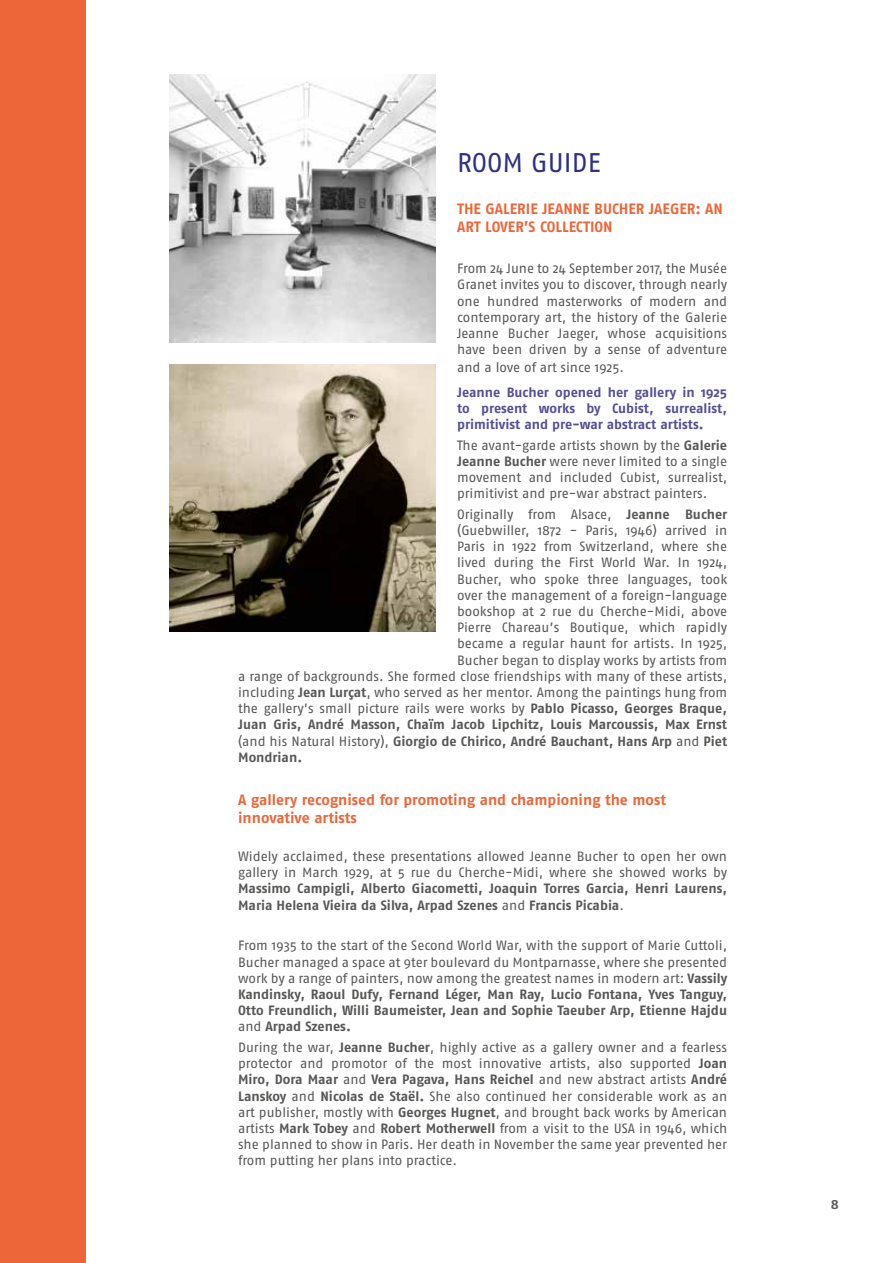
<style>
.page{position:relative;width:893px;height:1263px;background:#fff}
.page>*{position:absolute;margin:0;border:0;box-sizing:border-box;transform-origin:0 0}
.t1{font:27px "Fago No";color:#2f3081}
.t2{font:15px/18px "Fago No Bold Lf";color:#ec663a}
.t3{font:13.5px/16.2px "Fago No";letter-spacing:-.005em;color:#575756;text-align:justify}
.t4{font:700 13.5px/16.2px "Fago No";color:#575756}
.t5{font:700 13.5px/16.2px "Fago No";color:#544e95;text-align:justify}
.t6{font:13.5px "Fago No Bold Lf";color:#575756}
.s1{font-family:"Fago No Bold Lf"}
.s2{font-weight:700}
.s3{font-weight:400}
</style>
<div class="page">
<img style="left:169px;top:364px;width:267px;height:267px">
<img style="left:169px;top:75px;width:267px;height:267px">
<div style="left:0;top:0;width:85px;height:1263px;background:#ec663a"></div>
<h1 class="t1" style="left:457px;top:147px;width:145px">ROOM GUIDE</h1>
<p class="t2" style="left:457px;top:200px;width:267px">THE GALERIE JEANNE BUCHER JAEGER: AN<br>ART LOVER’S COLLECTION</p>
<p class="t3" style="left:457px;top:260px;width:272px">From 24 June to 24 September 2017, the Musée Granet invites you to discover, through nearly one hundred masterworks of modern and contemporary art, the history of the Galerie Jeanne Bucher Jaeger, whose acquisitions have been driven by a sense of adventure</p>
<p class="t3" style="left:457px;top:359px;width:168px">and a love of art since 1925.</p>
<p class="t5" style="left:457px;top:384px;width:272px">Jeanne Bucher opened her gallery in 1925 to present works by Cubist, surrealist, primitivist and pre-war abstract artists.</p>
<p class="t3" style="left:457px;top:437px;width:271px">The avant-garde artists shown by the <span class="s1">Galerie Jeanne Bucher</span> were never limited to a single movement and included Cubist, surrealist, primitivist and pre-war abstract painters.</p>
<p class="t3" style="left:457px;top:506px;width:272px">Originally from Alsace, <span class="s2">Jeanne Bucher</span></p>
<p class="t3" style="left:457px;top:522px;width:272px">(Guebwiller, 1872 - Paris, 1946) arrived in</p>
<p class="t3" style="left:457px;top:538px;width:272px">Paris in 1922 from Switzerland, where she</p>
<p class="t3" style="left:457px;top:554px;width:271px">lived during the First World War. In 1924,</p>
<p class="t3" style="left:457px;top:571px;width:272px">Bucher, who spoke three languages, took</p>
<p class="t3" style="left:457px;top:587px;width:271px">over the management of a foreign-language</p>
<p class="t3" style="left:457px;top:603px;width:272px">bookshop at 2 rue du Cherche-Midi, above</p>
<p class="t3" style="left:457px;top:619px;width:272px">Pierre Chareau’s Boutique, which rapidly</p>
<p class="t3" style="left:457px;top:635px;width:272px">became a regular haunt for artists. In 1925,</p>
<p class="t3" style="left:457px;top:652px;width:272px">Bucher began to display works by artists from</p>
<p class="t3" style="left:238px;top:668px;width:491px">a range of backgrounds. She formed close friendships with many of these artists,</p>
<p class="t3" style="left:238px;top:684px;width:491px">including <span class="s2">Jean Lurçat</span>, who served as her mentor. Among the paintings hung from</p>
<p class="t3" style="left:238px;top:700px;width:490px">the gallery’s small picture rails were works by <span class="s2">Pablo Picasso, Georges Braque,</span></p>
<p class="t4" style="left:238px;top:716px;width:490px">Juan Gris, André Masson, Chaïm Jacob Lipchitz, Louis Marcoussis, Max Ernst</p>
<p class="t4" style="left:238px;top:732px;width:490px"><span class="s3">(and his Natural History),</span> Giorgio de Chirico, André Bauchant, Hans Arp <span class="s3">and</span> Piet</p>
<p class="t4" style="left:238px;top:749px;width:66px">Mondrian.</p>
<p class="t2" style="left:238px;top:790px;width:429px">A gallery recognised for promoting and championing the most innovative artists</p>
<p class="t3" style="left:238px;top:848px;width:491px">Widely acclaimed, these presentations allowed Jeanne Bucher to open her own gallery in March 1929, at 5 rue du Cherche-Midi, where she showed works by</p>
<p class="t4" style="left:238px;top:880px;width:491px">Massimo Campigli, Alberto Giacometti, Joaquin Torres Garcia, Henri Laurens,<br>Maria Helena Vieira da Silva, Arpad Szenes <span class="s3">and</span> Francis Picabia<span class="s3">.</span></p>
<p class="t3" style="left:238px;top:937px;width:491px">From 1935 to the start of the Second World War, with the support of Marie Cuttoli, Bucher managed a space at 9ter boulevard du Montparnasse, where she presented work by a range of painters, now among the greatest names in modern art: <span class="s2">Vassily Kandinsky, Raoul Dufy, Fernand Léger, Man Ray, Lucio Fontana, Yves Tanguy, Otto Freundlich, Willi Baumeister, Jean and Sophie Taeuber Arp, Etienne Hajdu </span>and <span class="s2">Arpad Szenes.</span></p>
<p class="t3" style="left:238px;top:1039px;width:491px">During the war, <span class="s2">Jeanne Bucher</span>, highly active as a gallery owner and a fearless protector and promotor of the most innovative artists, also supported <span class="s2">Joan Miro, Dora Maar</span> and <span class="s2">Vera Pagava, Hans Reichel</span> and new abstract artists <span class="s2">André Lanskoy</span> and <span class="s2">Nicolas de Staël.</span> She also continued her considerable work as an art publisher, mostly with <span class="s2">Georges Hugnet</span>, and brought back works by American artists <span class="s2">Mark Tobey</span> and <span class="s2">Robert Motherwell</span> from a visit to the USA in 1946, which she planned to show in Paris. Her death in November the same year prevented her from putting her plans into practice.</p>
<p class="t6" style="left:831px;top:1196px;width:10px">8</p>
</div>
